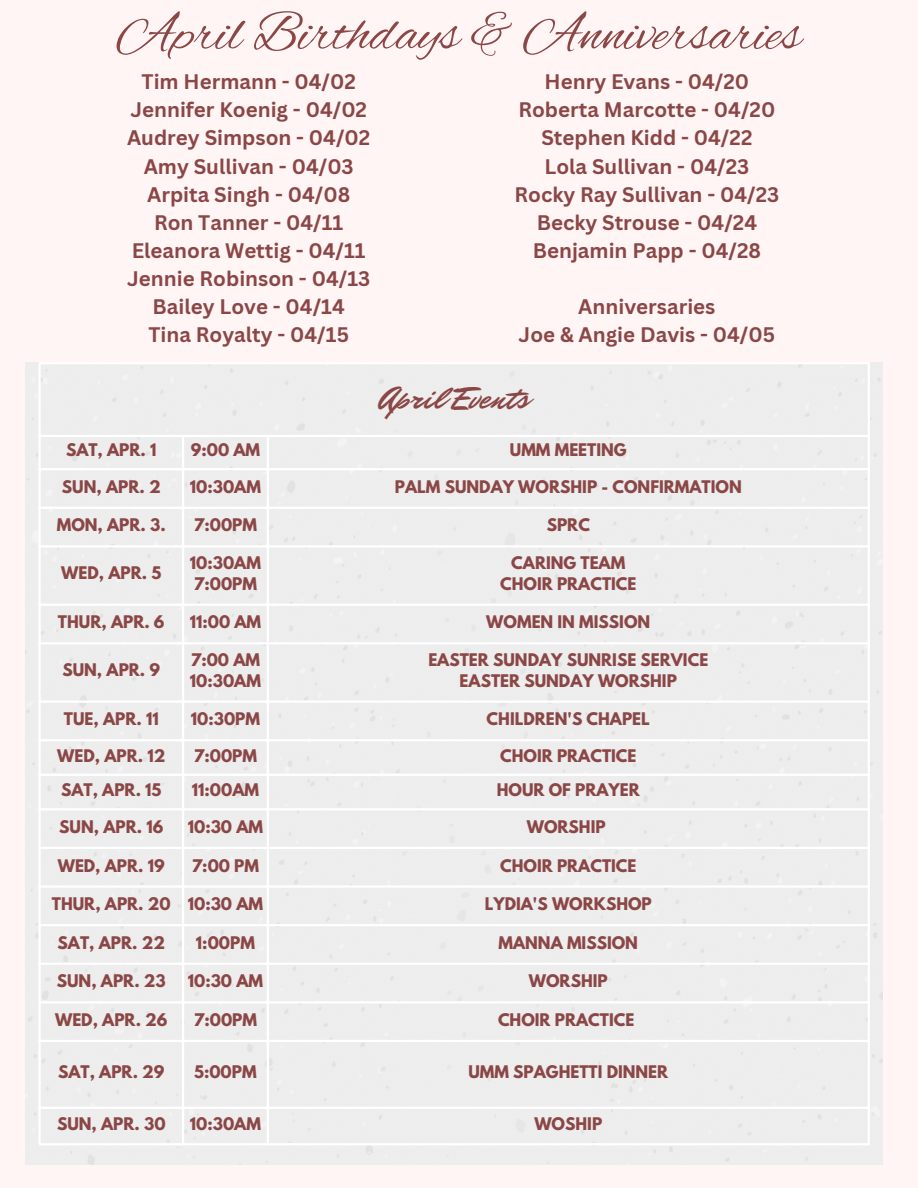
<style>
.page{position:relative;width:918px;height:1188px;background:#fff}
.page>*{position:absolute;margin:0;border:0;box-sizing:border-box;transform-origin:0 0}
.t1{font:55.5px "Alex Brush";color:#8b4646}
.t2{font:33.45px "Mr Dafoe";color:#8b4646}
.t3{font:700 20.55px/28.2px "Canva Sans";color:#8b4646;text-align:center}
.t4{font:700 15.45px/21.3px "League Spartan";color:#8b4646}
</style>
<div class="page">
<div style="left:0;top:0;width:918px;height:1188px;background:linear-gradient(to right,#f4f0f0,#f4f0f0)"></div>
<hr style="left:38px;top:364px;width:3px;height:779px;background:#fff">
<hr style="left:182px;top:437px;width:2px;height:706px;background:#fff">
<hr style="left:267px;top:437px;width:2px;height:706px;background:#fff">
<hr style="left:868px;top:364px;width:2px;height:779px;background:#fff">
<hr style="left:38px;top:362px;width:832px;height:2px;background:#fff">
<hr style="left:38px;top:435px;width:832px;height:2px;background:#fff">
<hr style="left:38px;top:468px;width:832px;height:2px;background:#fff">
<hr style="left:38px;top:507px;width:832px;height:2px;background:#fff">
<hr style="left:38px;top:545px;width:832px;height:3px;background:#fff">
<hr style="left:38px;top:604px;width:832px;height:2px;background:#fff">
<hr style="left:38px;top:642px;width:832px;height:2px;background:#fff">
<hr style="left:38px;top:701px;width:832px;height:2px;background:#fff">
<hr style="left:38px;top:739px;width:832px;height:2px;background:#fff">
<hr style="left:38px;top:774px;width:832px;height:2px;background:#fff">
<hr style="left:38px;top:808px;width:832px;height:2px;background:#fff">
<hr style="left:38px;top:847px;width:832px;height:2px;background:#fff">
<hr style="left:38px;top:885px;width:832px;height:3px;background:#fff">
<hr style="left:38px;top:924px;width:832px;height:2px;background:#fff">
<hr style="left:38px;top:963px;width:832px;height:2px;background:#fff">
<hr style="left:38px;top:1001px;width:832px;height:2px;background:#fff">
<hr style="left:38px;top:1040px;width:832px;height:2px;background:#fff">
<hr style="left:38px;top:1107px;width:832px;height:2px;background:#fff">
<hr style="left:38px;top:1143px;width:832px;height:2px;background:#fff">
<h1 class="t1" style="left:117px;top:3px;width:686px">April Birthdays &amp; Anniversaries</h1>
<h3 class="t3" style="left:127px;top:67px;width:245px">Tim Hermann - 04/02<br>Jennifer Koenig - 04/02<br>Audrey Simpson - 04/02<br>Amy Sullivan - 04/03<br>Arpita Singh - 04/08<br>Ron Tanner - 04/11<br>Eleanora Wettig - 04/11<br>Jennie Robinson - 04/13<br>Bailey Love - 04/14<br>Tina Royalty - 04/15</h3>
<h3 class="t3" style="left:515px;top:67px;width:266px">Henry Evans - 04/20<br>Roberta Marcotte - 04/20<br>Stephen Kidd - 04/22<br>Lola Sullivan - 04/23<br>Rocky Ray Sullivan - 04/23<br>Becky Strouse - 04/24<br>Benjamin Papp - 04/28</h3>
<h3 class="t3" style="left:519px;top:292px;width:258px">Anniversaries<br>Joe &amp; Angie Davis - 04/05</h3>
<h2 class="t2" style="left:380px;top:375px;width:150px">April Events</h2>
<p class="t4" style="left:66px;top:441px;width:92px">SAT, APR. 1</p>
<p class="t4" style="left:191px;top:441px;width:71px">9:00 AM</p>
<p class="t4" style="left:510px;top:441px;width:118px">UMM MEETING</p>
<p class="t4" style="left:62px;top:478px;width:100px">SUN, APR. 2</p>
<p class="t4" style="left:190px;top:478px;width:73px">10:30AM</p>
<p class="t4" style="left:395px;top:478px;width:348px">PALM SUNDAY WORSHIP - CONFIRMATION</p>
<p class="t4" style="left:57px;top:517px;width:111px">MON, APR. 3.</p>
<p class="t4" style="left:194px;top:517px;width:65px">7:00PM</p>
<p class="t4" style="left:547px;top:517px;width:45px">SPRC</p>
<p class="t4" style="left:61px;top:564px;width:102px">WED, APR. 5</p>
<p class="t4" style="left:190px;top:554px;width:73px">10:30AM<br>7:00PM</p>
<p class="t4" style="left:500px;top:554px;width:138px;text-align:center">CARING TEAM<br>CHOIR PRACTICE</p>
<p class="t4" style="left:58px;top:613px;width:108px">THUR, APR. 6</p>
<p class="t4" style="left:190px;top:613px;width:73px">11:00 AM</p>
<p class="t4" style="left:486px;top:613px;width:166px">WOMEN IN MISSION</p>
<p class="t4" style="left:62px;top:661px;width:99px">SUN, APR. 9</p>
<p class="t4" style="left:190px;top:651px;width:73px">7:00 AM<br>10:30AM</p>
<p class="t4" style="left:428px;top:651px;width:281px;text-align:center">EASTER SUNDAY SUNRISE SERVICE<br>EASTER SUNDAY WORSHIP</p>
<p class="t4" style="left:64px;top:710px;width:96px">TUE, APR. 11</p>
<p class="t4" style="left:191px;top:710px;width:71px">10:30PM</p>
<p class="t4" style="left:487px;top:710px;width:165px">CHILDREN'S CHAPEL</p>
<p class="t4" style="left:57px;top:747px;width:110px">WED, APR. 12</p>
<p class="t4" style="left:194px;top:747px;width:65px">7:00PM</p>
<p class="t4" style="left:500px;top:747px;width:138px">CHOIR PRACTICE</p>
<p class="t4" style="left:61px;top:781px;width:102px">SAT, APR. 15</p>
<p class="t4" style="left:192px;top:781px;width:69px">11:00AM</p>
<p class="t4" style="left:497px;top:781px;width:145px">HOUR OF PRAYER</p>
<p class="t4" style="left:59px;top:818px;width:106px">SUN, APR. 16</p>
<p class="t4" style="left:188px;top:818px;width:77px">10:30 AM</p>
<p class="t4" style="left:527px;top:818px;width:80px">WORSHIP</p>
<p class="t4" style="left:58px;top:857px;width:109px">WED, APR. 19</p>
<p class="t4" style="left:192px;top:857px;width:69px">7:00 PM</p>
<p class="t4" style="left:500px;top:857px;width:138px">CHOIR PRACTICE</p>
<p class="t4" style="left:52px;top:895px;width:213px">THUR, APR. 20 10:30 AM</p>
<p class="t4" style="left:485px;top:895px;width:169px">LYDIA'S WORKSHOP</p>
<p class="t4" style="left:58px;top:934px;width:109px">SAT, APR. 22</p>
<p class="t4" style="left:196px;top:934px;width:61px">1:00PM</p>
<p class="t4" style="left:499px;top:934px;width:141px">MANNA MISSION</p>
<p class="t4" style="left:57px;top:972px;width:110px">SUN, APR. 23</p>
<p class="t4" style="left:188px;top:972px;width:77px">10:30 AM</p>
<p class="t4" style="left:529px;top:972px;width:80px">WORSHIP</p>
<p class="t4" style="left:55px;top:1011px;width:114px">WED, APR. 26</p>
<p class="t4" style="left:194px;top:1011px;width:65px">7:00PM</p>
<p class="t4" style="left:498px;top:1011px;width:138px">CHOIR PRACTICE</p>
<p class="t4" style="left:58px;top:1063px;width:108px">SAT, APR. 29</p>
<p class="t4" style="left:194px;top:1063px;width:64px">5:00PM</p>
<p class="t4" style="left:468px;top:1063px;width:201px">UMM SPAGHETTI DINNER</p>
<p class="t4" style="left:57px;top:1115px;width:110px">SUN, APR. 30</p>
<p class="t4" style="left:190px;top:1115px;width:73px">10:30AM</p>
<p class="t4" style="left:534px;top:1115px;width:69px">WOSHIP</p>
</div>
